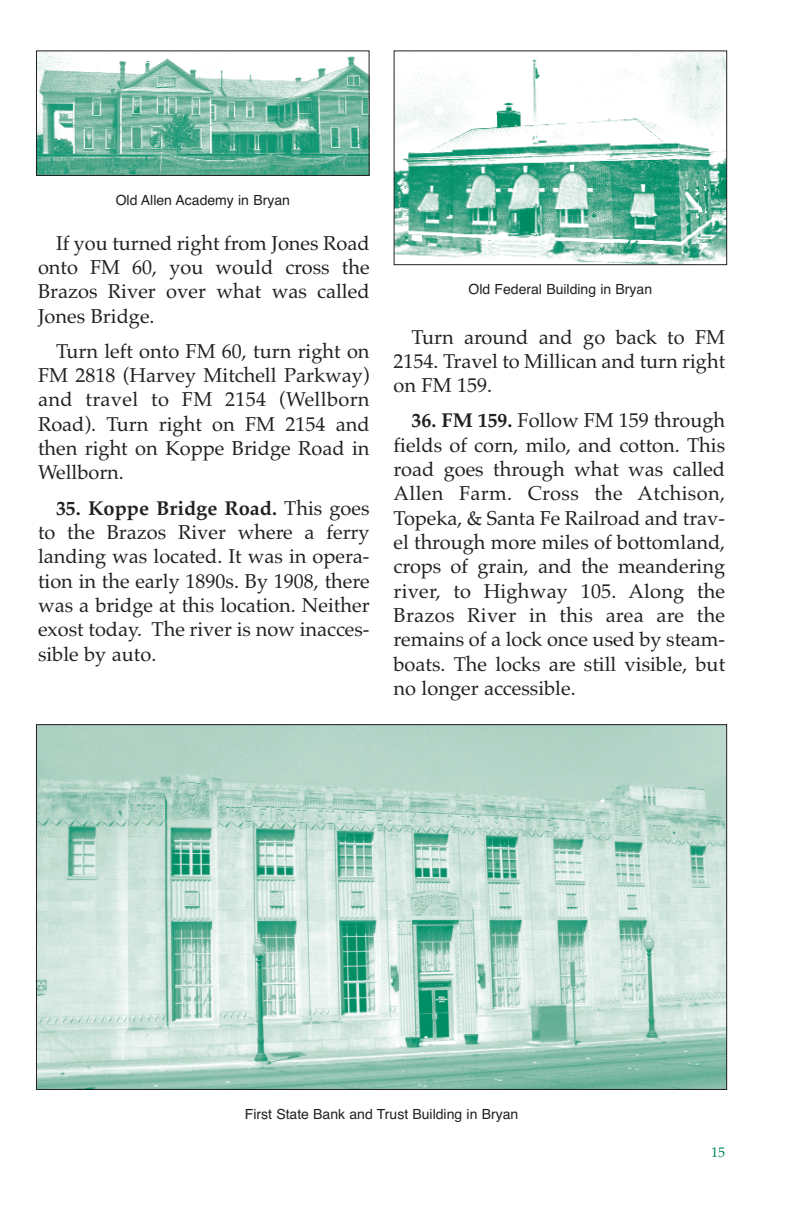
<style>
.page{position:relative;width:792px;height:1224px;background:#fff}
.page>*{position:absolute;margin:0;border:0;box-sizing:border-box;transform-origin:0 0}
.t1{font:20px/24.4px "Palatino";color:#231f20;text-align:justify}
.t2{font:14px "Helvetica";color:#231f20}
.t3{font:14px "Palatino";color:#008457}
.s1{font-weight:700}
</style>
<div class="page">
<img style="left:38px;top:52px;width:330px;height:122px">
<div style="left:36px;top:50px;width:334px;height:126px;border:1px solid #231f20"></div>
<img style="left:396px;top:52px;width:329px;height:211px">
<div style="left:394px;top:50px;width:333px;height:215px;border:1px solid #231f20"></div>
<img style="left:38px;top:726px;width:687px;height:362px">
<p class="t2" style="left:116px;top:195px;width:176px">Old Allen Academy in Bryan</p>
<p class="t1" style="left:38px;top:233px;width:333px;text-indent:18px">If you turned right from Jones Road onto FM 60, you would cross the Brazos River over what was called Jones Bridge.</p>
<p class="t1" style="left:38px;top:341px;width:333px;text-indent:18px">Turn left onto FM 60, turn right on FM 2818 (Harvey Mitchell Parkway) and travel to FM 2154 (Wellborn Road). Turn right on FM 2154 and then right on Koppe Bridge Road in Wellborn.</p>
<p class="t1" style="left:38px;top:498px;width:333px;text-indent:18px"><span class="s1">35. Koppe Bridge Road.</span> This goes to the Brazos River where a ferry landing was located. It was in opera&shy;tion in the early 1890s. By 1908, there was a bridge at this location. Neither exost today. The river is now inacces&shy;sible by auto.</p>
<p class="t2" style="left:469px;top:284px;width:185px">Old Federal Building in Bryan</p>
<p class="t1" style="left:394px;top:327px;width:333px;text-indent:18px">Turn around and go back to FM 2154. Travel to Millican and turn right on FM 159.</p>
<p class="t1" style="left:394px;top:411px;width:333px;text-indent:18px"><span class="s1">36. FM 159.</span> Follow FM 159 through fields of corn, milo, and cotton. This road goes through what was called Allen Farm. Cross the Atchison, Topeka, &amp; Santa Fe Railroad and trav&shy;el through more miles of bottomland, crops of grain, and the meandering river, to Highway 105. Along the Brazos River in this area are the remains of a lock once used by steam&shy;boats. The locks are still visible, but no longer accessible.</p>
<p class="t2" style="left:245px;top:1109px;width:275px">First State Bank and Trust Building in Bryan</p>
<p class="t3" style="left:711px;top:1147px;width:15px">15</p>
</div>
